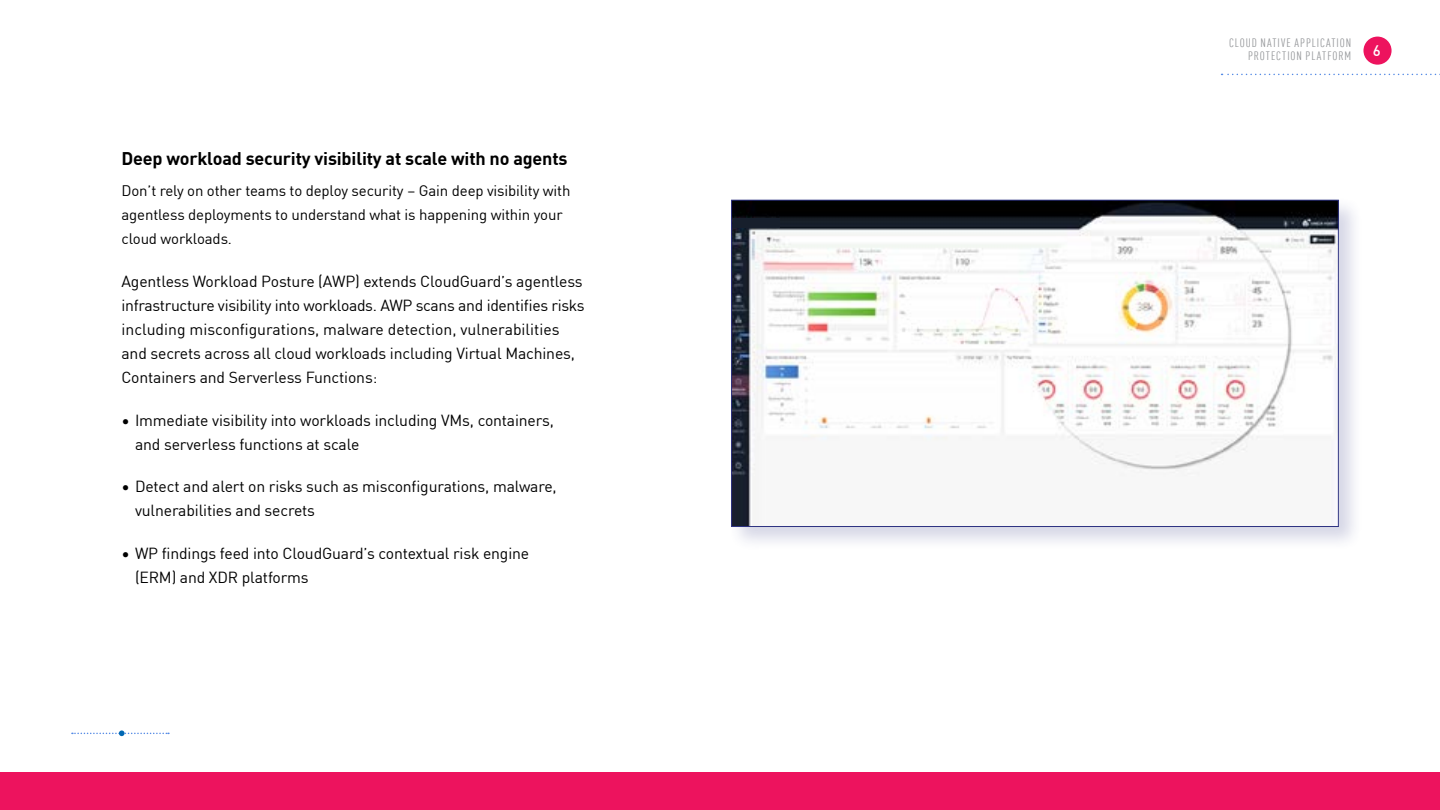
<style>
.page{position:relative;width:1440px;height:810px;background:#fff}
.page>*{position:absolute;margin:0;border:0;box-sizing:border-box;transform-origin:0 0}
.t1{font:700 18px "DIN Pro";letter-spacing:-.01em;color:#000}
.t2{font:15.75px/24px "DIN Pro";letter-spacing:-.01em;color:#000}
.t3{font:15px/24px "DIN Pro";letter-spacing:-.01em;color:#000}
.t4{font:500 15px "DIN Pro";color:#fff}
.t5{font:condensed 12px/13.5px "DIN Pro";letter-spacing:.075em;color:#939598;text-align:right}
</style>
<div class="page">
<svg style="left:1222px;top:74px;width:218px;height:1px"></svg>
<div style="left:1363px;top:37px;width:29px;height:28px;background:#ed135e;border-radius:50%"></div>
<svg style="left:72px;top:730px;width:97px;height:6px"></svg>
<div style="left:728px;top:196px;width:636px;height:356px;background:#2e3382;opacity:.2"></div>
<img style="left:733px;top:202px;width:604px;height:323px">
<div style="left:733px;top:218px;width:46px;height:10px;background:#171f2c"></div>
<div style="left:0;top:772px;width:1440px;height:38px;background:#ed135e"></div>
<p class="t1" style="left:122px;top:144px;width:448px">Deep workload security visibility at scale with no agents</p>
<p class="t3" style="left:122px;top:177px;width:450px">Don’t rely on other teams to deploy security – Gain deep visibility with agentless deployments to understand what is happening within your cloud workloads.</p>
<p class="t2" style="left:122px;top:268px;width:465px">Agentless Workload Posture (AWP) extends CloudGuard’s agentless infrastructure visibility into workloads. AWP scans and identifies risks including misconfigurations, malware detection, vulnerabilities and secrets across all cloud workloads including Virtual Machines, Containers and Serverless Functions:</p>
<p class="t2" style="left:135px;top:407px;width:420px;text-indent:-13px">∙ Immediate visibility into workloads including VMs, containers, and serverless functions at scale</p>
<p class="t2" style="left:135px;top:474px;width:423px;text-indent:-13px">∙ Detect and alert on risks such as misconfigurations, malware, vulnerabilities and secrets</p>
<p class="t2" style="left:135px;top:541px;width:396px;text-indent:-13px">∙ WP findings feed into CloudGuard’s contextual risk engine (ERM) and XDR platforms</p>
<p class="t5" style="left:1229px;top:35px;width:124px">CLOUD NATIVE APPLICATION<br>PROTECTION PLATFORM</p>
<p class="t4" style="left:1373px;top:39px;width:9px">6</p>
</div>
